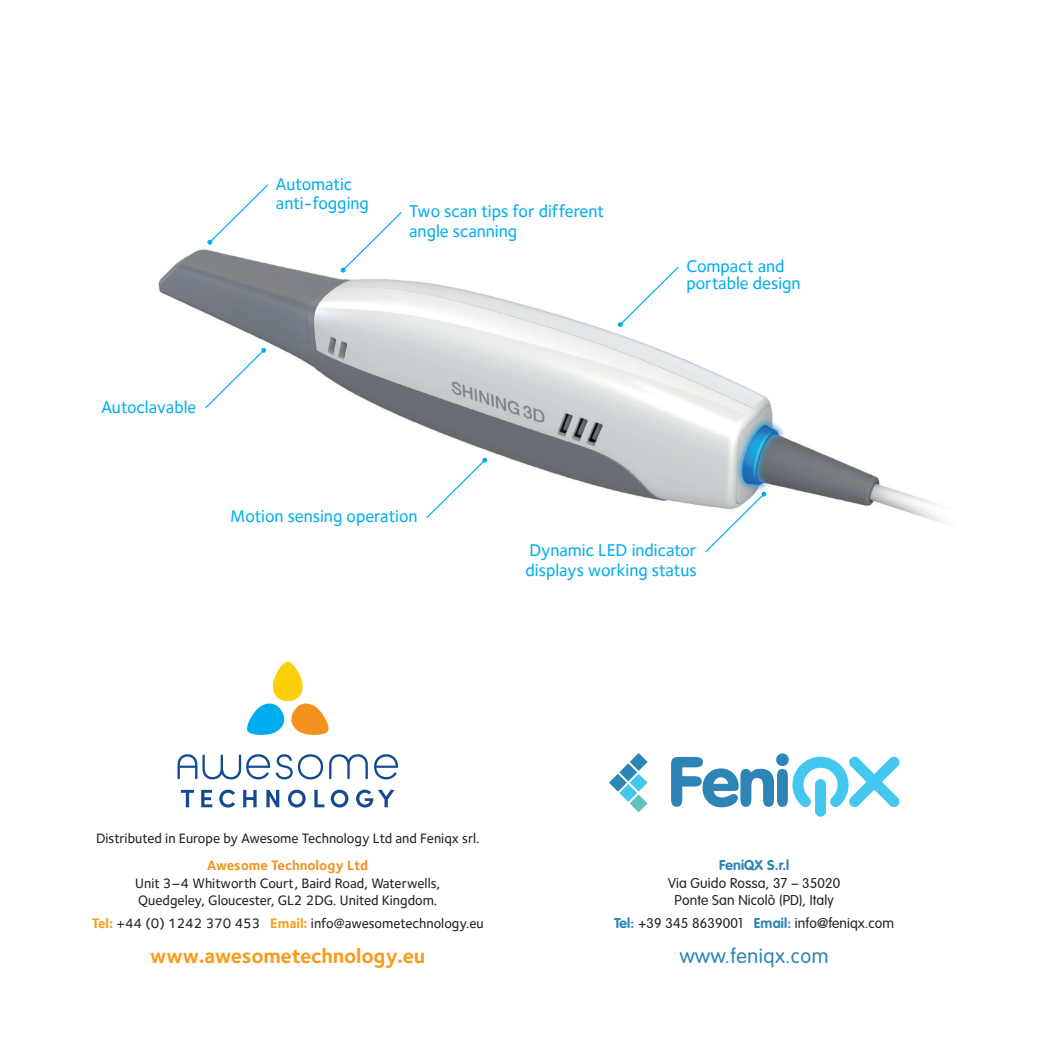
<style>
.page{position:relative;width:1042px;height:1042px;background:#fff}
.page>*{position:absolute;margin:0;border:0;box-sizing:border-box;transform-origin:0 0}
.t1{font:700 21px "Foundry Sterling";letter-spacing:-.01em;color:#f89c1c}
.t2{font:300 20.12px "VAG Rounded Std";letter-spacing:.03em;color:#2c84b7}
.t3{font:500 17.5px/19.2px "Foundry Sterling";color:#00aeef}
.t4{font:500 14px/17.5px "Foundry Sterling";color:#231f20}
.t5{font:300 14px/17.5px "VAG Rounded Std";letter-spacing:.01em;color:#231f20;text-align:center}
.t6{font:700 14px "Foundry Sterling";color:#f3921f}
.t7{font:700 14px "VAG Rounded Std";letter-spacing:.01em;color:#2c84b7}
.s1{font-weight:700;color:#f89c1c}
.s2{font-weight:700;color:#2c84b7}
</style>
<div class="page">
<img style="left:158px;top:249px;width:788px;height:275px">
<div style="left:85px;top:400px;width:111px;height:25px;background:#fff"></div>
<svg style="left:204px;top:348px;width:62px;height:61px"></svg>
<div style="left:202px;top:510px;width:215px;height:24px;background:#fff"></div>
<svg style="left:425px;top:458px;width:62px;height:61px"></svg>
<svg style="left:704px;top:492px;width:62px;height:60px"></svg>
<div style="left:686px;top:259px;width:156px;height:41px;background:#fff"></div>
<svg style="left:618px;top:265px;width:62px;height:62px"></svg>
<svg style="left:207px;top:184px;width:62px;height:61px"></svg>
<div style="left:409px;top:205px;width:202px;height:46px;background:#fff"></div>
<svg style="left:341px;top:212px;width:62px;height:61px"></svg>
<svg style="left:273px;top:661px;width:30px;height:40px"></svg>
<svg style="left:247px;top:701px;width:82px;height:34px"></svg>
<svg style="left:181px;top:790px;width:13px;height:17px"></svg>
<svg style="left:201px;top:790px;width:11px;height:17px"></svg>
<svg style="left:219px;top:789px;width:16px;height:18px"></svg>
<svg style="left:243px;top:790px;width:14px;height:17px"></svg>
<svg style="left:266px;top:790px;width:13px;height:17px"></svg>
<svg style="left:288px;top:789px;width:18px;height:18px"></svg>
<svg style="left:314px;top:790px;width:10px;height:17px"></svg>
<svg style="left:331px;top:789px;width:17px;height:18px"></svg>
<svg style="left:356px;top:789px;width:38px;height:18px"></svg>
<svg style="left:276px;top:754px;width:47px;height:25px"></svg>
<svg style="left:329px;top:754px;width:39px;height:25px"></svg>
<svg style="left:374px;top:754px;width:24px;height:25px"></svg>
<svg style="left:177px;top:754px;width:93px;height:25px"></svg>
<div style="left:815px;top:779px;width:11px;height:37px;background:#44c7ee;border-radius:6px"></div>
<svg style="left:671px;top:753px;width:229px;height:54px"></svg>
<svg style="left:609px;top:753px;width:38px;height:59px"></svg>
<p class="t3" style="left:276px;top:174px;width:94px">Automatic anti-fogging</p>
<p class="t3" style="left:409px;top:202px;width:196px">Two scan tips for different angle scanning</p>
<p class="t3" style="left:686px;top:257px;width:116px;line-height:17.5px">Compact and portable design</p>
<p class="t3" style="left:101px;top:397px;width:97px">Autoclavable</p>
<p class="t3" style="left:230px;top:507px;width:189px">Motion sensing operation</p>
<p class="t3" style="left:525px;top:541px;width:172px">Dynamic LED indicator displays working status</p>
<p class="t4" style="left:96px;top:829px;width:385px">Distributed in Europe by Awesome Technology Ltd and Feniqx srl.</p>
<p class="t6" style="left:207px;top:857px;width:162px">Awesome Technology Ltd</p>
<p class="t4" style="left:135px;top:874px;width:306px">Unit 3–4 Whitworth Court, Baird Road, Waterwells,<br>Quedgeley, Gloucester, GL2 2DG. United Kingdom.</p>
<p class="t4" style="left:92px;top:914px;width:394px"><span class="s1">Tel:</span> +44 (0) 1242 370 453 <span class="s1">Email:</span> info@awesometechnology.eu</p>
<h1 class="t1" style="left:150px;top:943px;width:277px">www.awesometechnology.eu</h1>
<h2 class="t2" style="left:680px;top:944px;width:150px">www.feniqx.com</h2>
<p class="t7" style="left:719px;top:857px;width:72px">FeniQX S.r.l</p>
<p class="t5" style="left:668px;top:875px;width:174px">Via Guido Rossa, 37 – 35020<br>Ponte San Nicolò (PD), Italy</p>
<p class="t5" style="left:614px;top:915px;width:281px"><span class="s2">Tel:</span> +39 345 8639001 <span class="s2">Email:</span> info@feniqx.com</p>
</div>
